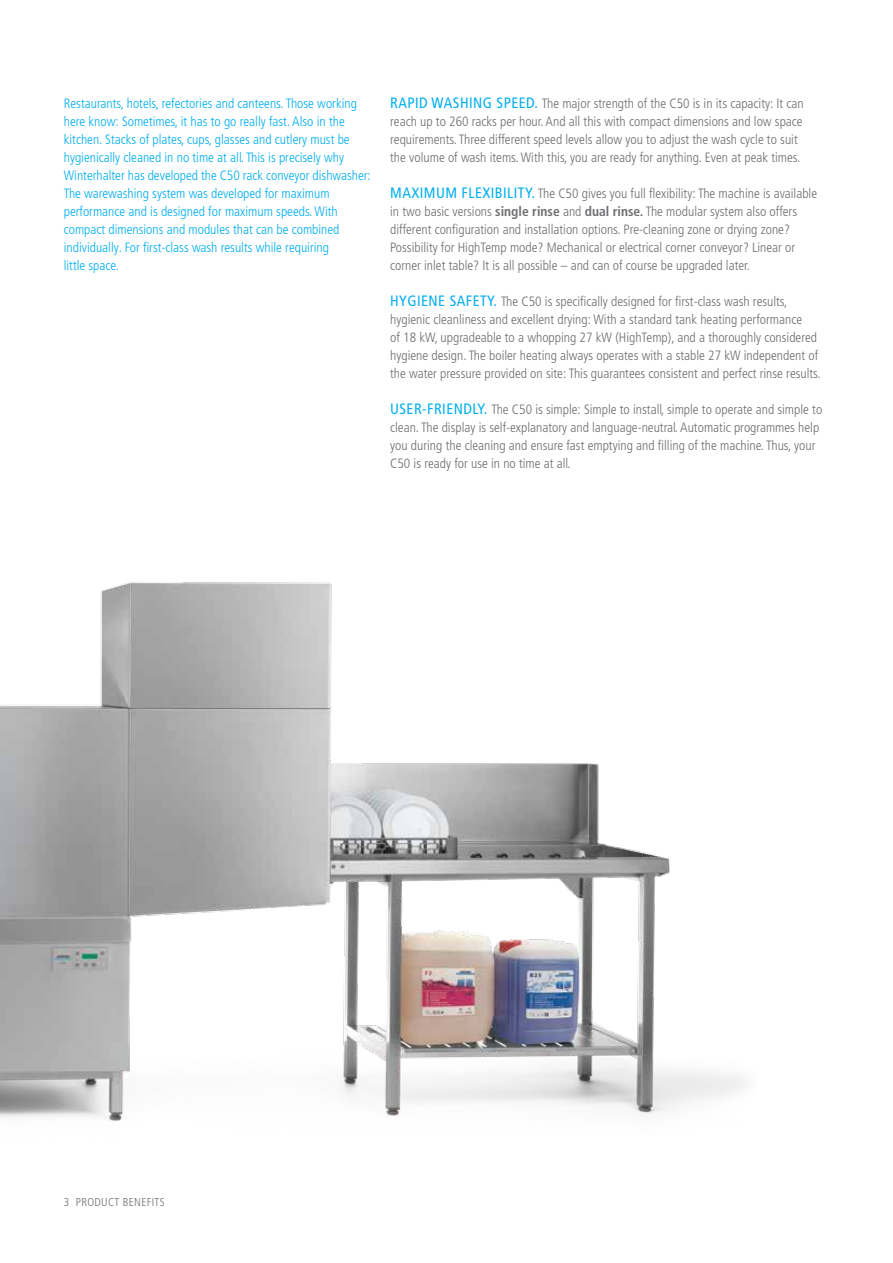
<style>
.page{position:relative;width:893px;height:1263px;background:#fff}
.page>*{position:absolute;margin:0;border:0;box-sizing:border-box;transform-origin:0 0}
.t1{font:300 condensed 13.5px/18px "Frutiger LT Pro";color:#6d6e71}
.t2{font:300 condensed 13.5px/18px "Frutiger LT Pro";color:#00aeef}
.t3{font:300 condensed 11.4px "Frutiger LT Pro";letter-spacing:.03em;color:#6d6e71}
.s1{font-weight:400;font-size:15px;color:#00aeef}
.s2{font-weight:700}
</style>
<div class="page">
<img style="left:0;top:582px;width:746px;height:539px">
<p class="t2" style="left:64px;top:94px;width:309px">Restaurants, hotels, refectories and canteens. Those working here know: Sometimes, it has to go really fast. Also in the kitchen. Stacks of plates, cups, glasses and cutlery must be hygienically cleaned in no time at all. This is precisely why Winterhalter has developed the C50 rack conveyor dishwasher:<br>The warewashing system was developed for maximum performance and is designed for maximum speeds. With compact dimensions and modules that can be combined individually. For first-class wash results while requiring<br>little space.</p>
<p class="t1" style="left:390px;top:94px;width:415px"><span class="s1">RAPID WASHING SPEED.</span> The major strength of the C50 is in its capacity: It can reach up to 260 racks per hour. And all this with compact dimensions and low space requirements. Three different speed levels allow you to adjust the wash cycle to suit the volume of wash items. With this, you are ready for anything. Even at peak times.</p>
<p class="t1" style="left:390px;top:184px;width:428px"><span class="s1">MAXIMUM FLEXIBILITY.</span> The C50 gives you full flexibility: The machine is available in two basic versions <span class="s2">single rinse</span> and <span class="s2">dual rinse.</span> The modular system also offers different configuration and installation options. Pre-cleaning zone or drying zone?<br>Possibility for HighTemp mode? Mechanical or electrical corner conveyor? Linear or corner inlet table? It is all possible – and can of course be upgraded later.</p>
<p class="t1" style="left:390px;top:292px;width:432px"><span class="s1">HYGIENE SAFETY.</span> The C50 is specifically designed for first-class wash results, hygienic cleanliness and excellent drying: With a standard tank heating performance<br>of 18 kW, upgradeable to a whopping 27 kW (HighTemp), and a thoroughly considered hygiene design. The boiler heating always operates with a stable 27 kW independent of the water pressure provided on site: This guarantees consistent and perfect rinse results.</p>
<p class="t1" style="left:390px;top:400px;width:434px"><span class="s1">USER-FRIENDLY.</span> The C50 is simple: Simple to install, simple to operate and simple to clean. The display is self-explanatory and language-neutral. Automatic programmes help you during the cleaning and ensure fast emptying and filling of the machine. Thus, your C50 is ready for use in no time at all.</p>
<p class="t3" style="left:64px;top:1196px;width:102px">3 PRODUCT BENEFITS</p>
</div>
